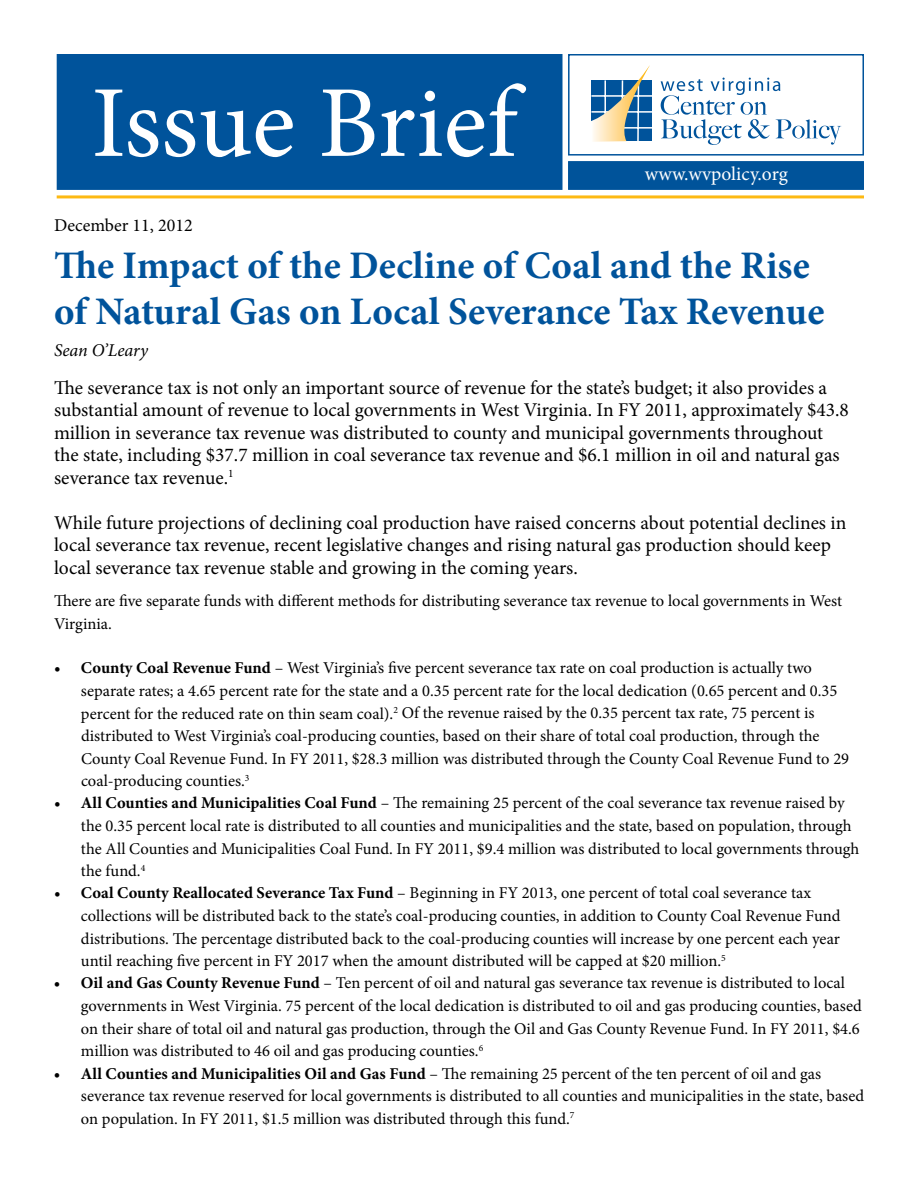
<style>
.page{position:relative;width:918px;height:1188px;background:#fff}
.page>*{position:absolute;margin:0;border:0;box-sizing:border-box;transform-origin:0 0}
.t1{font:102px "Minion Pro";letter-spacing:-.005em;color:#fff}
.t2{font:700 39px/46.8px "Minion Pro";color:#00539b}
.t3{font:19.5px/22.5px "Minion Pro";color:#000}
.t4{font:19.5px "Minion Pro";color:#fff}
.t5{font:18px "Minion Pro";color:#000}
.t6{font:italic 18px "Minion Pro";letter-spacing:-.005em;color:#000}
.t7{font:16.5px/22.5px "Minion Pro";color:#000}
.s1{font-weight:700}
</style>
<div class="page">
<div style="left:568px;top:54px;width:296px;height:102px;background:#fff;border:2px solid #00539b"></div>
<div style="left:57px;top:54px;width:505px;height:136px;background:#00539b;border:2px solid #00539b"></div>
<div style="left:568px;top:161px;width:296px;height:29px;background:#00539a;border:2px solid #00539b"></div>
<hr style="left:57px;top:195px;width:807px;height:3px;background:#fdb913">
<svg style="left:591px;top:65px;width:61px;height:77px"></svg>
<svg style="left:661px;top:78px;width:180px;height:67px"></svg>
<h1 class="t1" style="left:91px;top:55px;width:427px">Issue Brief</h1>
<p class="t4" style="left:645px;top:160px;width:144px">www.wvpolicy.org</p>
<p class="t5" style="left:54px;top:213px;width:140px">December 11, 2012</p>
<h2 class="t2" style="left:54px;top:241px;width:772px">The Impact of the Decline of Coal and the Rise of Natural Gas on Local Severance Tax Revenue</h2>
<p class="t6" style="left:54px;top:338px;width:95px">Sean O’Leary</p>
<p class="t3" style="left:54px;top:377px;width:796px">The severance tax is not only an important source of revenue for the state’s budget; it also provides a substantial amount of revenue to local governments in West Virginia. In FY 2011, approximately $43.8 million in severance tax revenue was distributed to county and municipal governments throughout the state, including $37.7 million in coal severance tax revenue and $6.1 million in oil and natural gas severance tax revenue.<sup>1</sup></p>
<p class="t3" style="left:54px;top:512px;width:794px">While future projections of declining coal production have raised concerns about potential declines in local severance tax revenue, recent legislative changes and rising natural gas production should keep local severance tax revenue stable and growing in the coming years.</p>
<p class="t7" style="left:54px;top:590px;width:790px">There are five separate funds with different methods for distributing severance tax revenue to local governments in West<br>Virginia.</p>
<p class="t7" style="left:81px;top:657px;width:770px;text-indent:-27px"><span class="s1">• County Coal Revenue Fund</span> – West Virginia’s five percent severance tax rate on coal production is actually two separate rates; a 4.65 percent rate for the state and a 0.35 percent rate for the local dedication (0.65 percent and 0.35 percent for the reduced rate on thin seam coal).<sup>2</sup> Of the revenue raised by the 0.35 percent tax rate, 75 percent is distributed to West Virginia’s coal-producing counties, based on their share of total coal production, through the County Coal Revenue Fund. In FY 2011, $28.3 million was distributed through the County Coal Revenue Fund to 29 coal-producing counties.<sup>3</sup></p>
<p class="t7" style="left:81px;top:792px;width:780px;text-indent:-27px"><span class="s1">• All Counties and Municipalities Coal Fund</span> – The remaining 25 percent of the coal severance tax revenue raised by the 0.35 percent local rate is distributed to all counties and municipalities and the state, based on population, through the All Counties and Municipalities Coal Fund. In FY 2011, $9.4 million was distributed to local governments through the fund.<sup>4</sup></p>
<p class="t7" style="left:81px;top:882px;width:761px;text-indent:-27px"><span class="s1">• Coal County Reallocated Severance Tax Fund</span> – Beginning in FY 2013, one percent of total coal severance tax collections will be distributed back to the state’s coal-producing counties, in addition to County Coal Revenue Fund distributions. The percentage distributed back to the coal-producing counties will increase by one percent each year until reaching five percent in FY 2017 when the amount distributed will be capped at $20 million.<sup>5</sup></p>
<p class="t7" style="left:81px;top:972px;width:782px;text-indent:-27px"><span class="s1">• Oil and Gas County Revenue Fund</span> – Ten percent of oil and natural gas severance tax revenue is distributed to local governments in West Virginia. 75 percent of the local dedication is distributed to oil and gas producing counties, based on their share of total oil and natural gas production, through the Oil and Gas County Revenue Fund. In FY 2011, $4.6 million was distributed to 46 oil and gas producing counties.<sup>6</sup></p>
<p class="t7" style="left:81px;top:1062px;width:785px;text-indent:-27px"><span class="s1">• All Counties and Municipalities Oil and Gas Fund</span> – The remaining 25 percent of the ten percent of oil and gas severance tax revenue reserved for local governments is distributed to all counties and municipalities in the state, based on population. In FY 2011, $1.5 million was distributed through this fund.<sup>7</sup></p>
</div>
